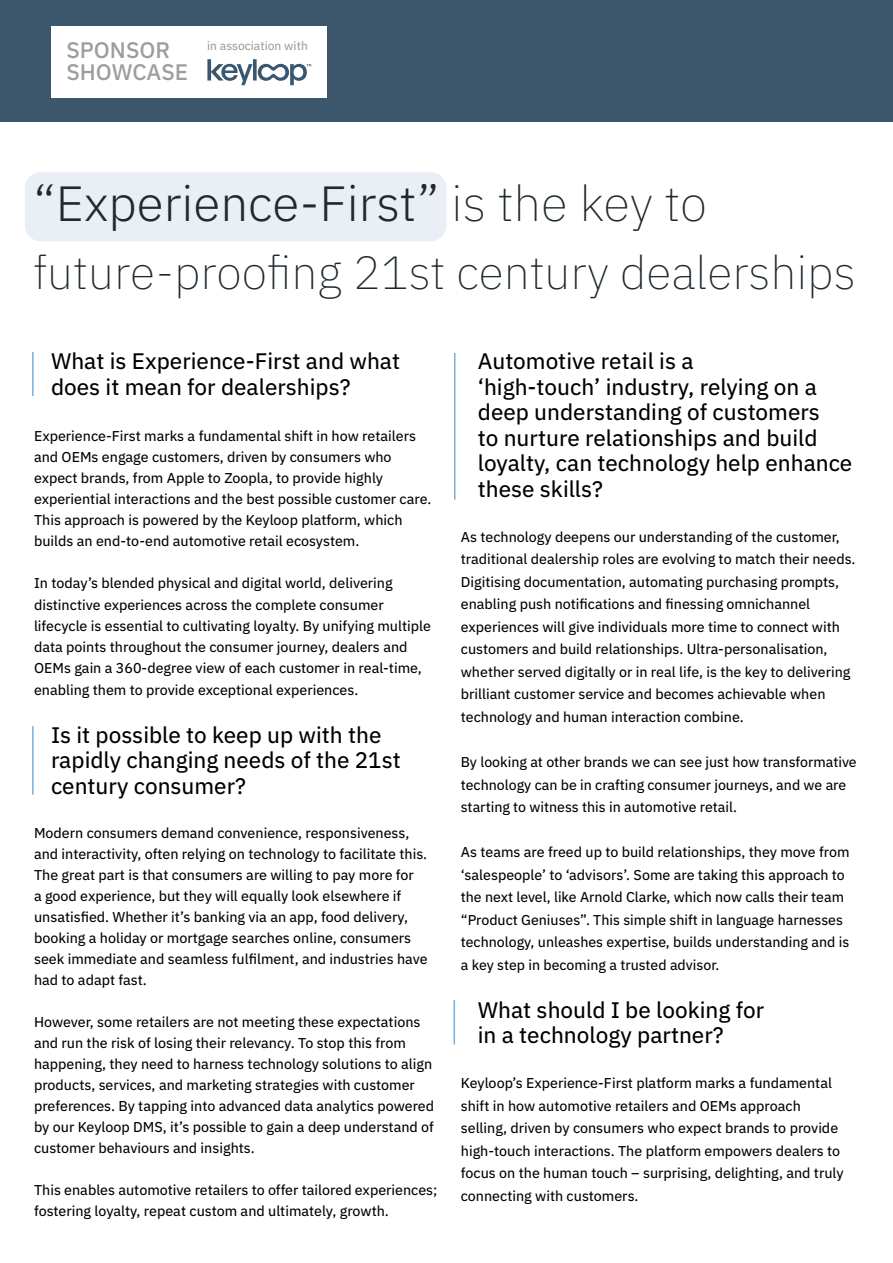
<style>
.page{position:relative;width:893px;height:1263px;background:#fff}
.page>*{position:absolute;margin:0;border:0;box-sizing:border-box;transform-origin:0 0}
.t1{font:300 49.5px "IBM Plex Sans";color:#20292e}
.t2{font:200 46.5px "IBM Plex Sans";color:#20292e}
.t3{font:22.5px/25.5px "IBM Plex Sans Text";color:#000}
.t4{font:500 22.5px/22.5px "IBM Plex Sans";color:#9d9d9c}
.t5{font:14.25px/21px "IBM Plex Sans Text";color:#000}
.t6{font:12px "IBM Plex Sans Text";color:#9d9d9c}
.s1{font-weight:200}
</style>
<div class="page">
<div style="left:25px;top:172px;width:421px;height:69px;background:#e9eff4;border-radius:16px"></div>
<div style="left:0;top:0;width:893px;height:121px;background:#3c576b"></div>
<div style="left:51px;top:26px;width:276px;height:72px;background:#fff"></div>
<svg style="left:207px;top:59px;width:104px;height:26px"></svg>
<hr style="left:32px;top:352px;width:2px;height:44px;background:#76afdc">
<hr style="left:32px;top:726px;width:2px;height:69px;background:#76afdc">
<hr style="left:454px;top:1000px;width:1px;height:44px;background:#76afdc">
<hr style="left:454px;top:353px;width:1px;height:147px;background:#76afdc">
<h3 class="t4" style="left:66px;top:37px;width:123px">SPONSOR<br>SHOWCASE</h3>
<p class="t6" style="left:207px;top:37px;width:102px">in association with</p>
<h1 class="t1" style="left:34px;top:166px;width:675px">“Experience-First” <span class="s1">is the key to</span></h1>
<h2 class="t2" style="left:34px;top:237px;width:823px">future-proofing 21st century dealerships</h2>
<h3 class="t3" style="left:51px;top:347px;width:351px">What is Experience-First and what does it mean for dealerships?</h3>
<p class="t5" style="left:34px;top:425px;width:399px">Experience-First marks a fundamental shift in how retailers and OEMs engage customers, driven by consumers who expect brands, from Apple to Zoopla, to provide highly experiential interactions and the best possible customer care.<br>This approach is powered by the Keyloop platform, which builds an end-to-end automotive retail ecosystem.</p>
<p class="t5" style="left:34px;top:572px;width:398px">In today’s blended physical and digital world, delivering distinctive experiences across the complete consumer lifecycle is essential to cultivating loyalty. By unifying multiple data points throughout the consumer journey, dealers and OEMs gain a 360-degree view of each customer in real-time,</p>
<p class="t5" style="left:34px;top:678px;width:326px">enabling them to provide exceptional experiences.</p>
<h3 class="t3" style="left:51px;top:720px;width:351px">Is it possible to keep up with the rapidly changing needs of the 21st century consumer?</h3>
<p class="t5" style="left:34px;top:821px;width:395px">Modern consumers demand convenience, responsiveness, and interactivity, often relying on technology to facilitate this.<br>The great part is that consumers are willing to pay more for<br>a good experience, but they will equally look elsewhere if unsatisfied. Whether it’s banking via an app, food delivery, booking a holiday or mortgage searches online, consumers seek immediate and seamless fulfilment, and industries have had to adapt fast.</p>
<p class="t5" style="left:34px;top:1010px;width:402px">However, some retailers are not meeting these expectations and run the risk of losing their relevancy. To stop this from happening, they need to harness technology solutions to align products, services, and marketing strategies with customer preferences. By tapping into advanced data analytics powered by our Keyloop DMS, it’s possible to gain a deep understand of customer behaviours and insights.</p>
<p class="t5" style="left:34px;top:1178px;width:405px">This enables automotive retailers to offer tailored experiences; fostering loyalty, repeat custom and ultimately, growth.</p>
<h3 class="t3" style="left:478px;top:347px;width:376px">Automotive retail is a<br>‘high-touch’ industry, relying on a deep understanding of customers<br>to nurture relationships and build loyalty, can technology help enhance these skills?</h3>
<p class="t5" style="left:461px;top:524px;width:396px;line-height:22.5px">As technology deepens our understanding of the customer, traditional dealership roles are evolving to match their needs.<br>Digitising documentation, automating purchasing prompts, enabling push notifications and finessing omnichannel experiences will give individuals more time to connect with customers and build relationships. Ultra-personalisation, whether served digitally or in real life, is the key to delivering brilliant customer service and becomes achievable when technology and human interaction combine.</p>
<p class="t5" style="left:461px;top:749px;width:397px;line-height:22.5px">By looking at other brands we can see just how transformative technology can be in crafting consumer journeys, and we are starting to witness this in automotive retail.</p>
<p class="t5" style="left:461px;top:839px;width:390px;line-height:22.5px">As teams are freed up to build relationships, they move from ‘salespeople’ to ‘advisors’. Some are taking this approach to the next level, like Arnold Clarke, which now calls their team “Product Geniuses”. This simple shift in language harnesses technology, unleashes expertise, builds understanding and is a key step in becoming a trusted advisor.</p>
<h3 class="t3" style="left:478px;top:995px;width:288px">What should I be looking for in a technology partner?</h3>
<p class="t5" style="left:461px;top:1070px;width:384px;line-height:22.5px">Keyloop’s Experience-First platform marks a fundamental shift in how automotive retailers and OEMs approach selling, driven by consumers who expect brands to provide high-touch interactions. The platform empowers dealers to focus on the human touch – surprising, delighting, and truly connecting with customers.</p>
</div>
